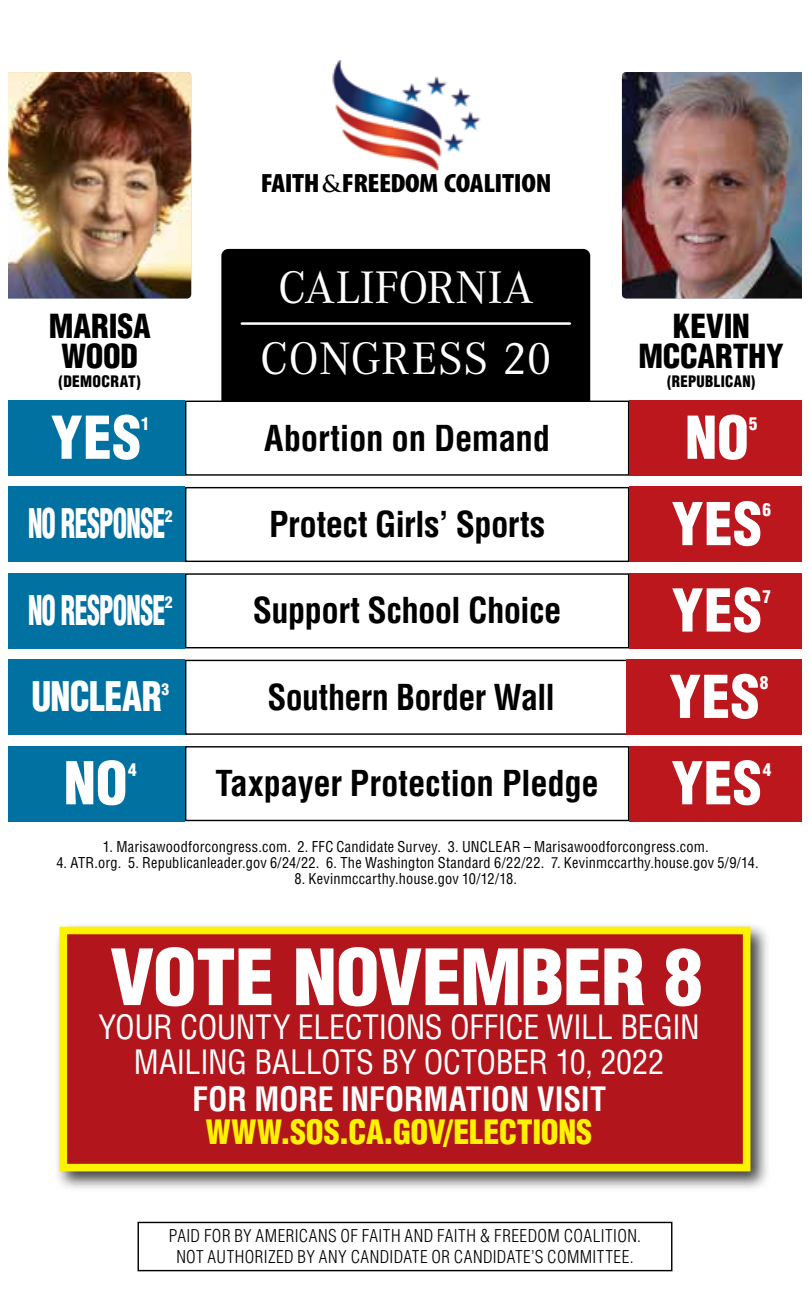
<style>
.page{position:relative;width:810px;height:1296px;background:#fff}
.page>*{position:absolute;margin:0;border:0;box-sizing:border-box;transform-origin:0 0}
.t1{font:900 condensed 75.6px "Helvetica LT Std";letter-spacing:-.02em;color:#fff;scale:1.05 1}
.t2{font:900 condensed 57.6px "Helvetica LT Std";letter-spacing:.005em;color:#fff}
.t3{font:47.25px/70.9px "Corporate A";letter-spacing:.005em;color:#fff;text-align:center}
.t4{font:900 condensed 39.82px "Helvetica LT Std";letter-spacing:-.02em;color:#fff;scale:.65 1}
.t5{font:900 condensed 39.82px "Helvetica LT Std";letter-spacing:-.02em;color:#fff;scale:.9 1}
.t6{font:700 condensed 34.88px "Helvetica LT Std";letter-spacing:-.015em;color:#000}
.t7{font:condensed 32.62px/35.3px "Helvetica LT Std";letter-spacing:-.01em;color:#fff;text-align:center}
.t8{font:900 condensed 32.62px "Helvetica LT Std";letter-spacing:-.01em;color:#fff200}
.t9{font:700 condensed 32.62px "Helvetica LT Std";letter-spacing:-.01em;color:#fff}
.t10{font:900 condensed 32.4px/30.8px "Helvetica LT Std";letter-spacing:-.005em;color:#000;text-align:center}
.t11{font:900 condensed 26.55px "Myriad Pro";letter-spacing:-.02em;color:#000;scale:1.11 1}
.t12{font:300 condensed 17.32px/20.7px "Helvetica LT Std";letter-spacing:.025em;color:#000;text-align:center}
.t13{font:900 condensed 17.32px "Helvetica LT Std";color:#fff}
.t14{font:900 condensed 15.75px "Helvetica LT Std";color:#fff}
.t15{font:900 condensed 15.53px "Helvetica LT Std";letter-spacing:.02em;color:#000;scale:.96 1}
.t16{font:900 condensed 15.53px "Helvetica LT Std";letter-spacing:.02em;color:#000}
.t17{font:condensed 14.62px "Helvetica LT Std";letter-spacing:.015em;color:#000}
.s1{font-family:"Trajan Pro";font-weight:700;font-stretch:normal;font-size:22.95px}
</style>
<div class="page">
<div style="left:138px;top:1222px;width:534px;height:49px;border:1px solid #000"></div>
<img style="left:332px;top:60px;width:149px;height:111px">
<div style="left:54px;top:921px;width:717px;height:271px;background:#000;opacity:.75"></div>
<div style="left:59px;top:927px;width:692px;height:244px;background:#b2151b;border:8px solid #fff200"></div>
<div style="left:221px;top:249px;width:369px;height:152px;background:#000"></div>
<img style="left:8px;top:72px;width:183px;height:226px">
<img style="left:622px;top:72px;width:180px;height:226px">
<div style="left:185px;top:487px;width:444px;height:75px;border:1px solid #000"></div>
<div style="left:0;top:487px;width:185px;height:75px;background:#0071a0"></div>
<div style="left:629px;top:487px;width:181px;height:75px;background:#bb171d"></div>
<div style="left:185px;top:401px;width:444px;height:75px;border:1px solid #000"></div>
<div style="left:0;top:401px;width:185px;height:75px;background:#0071a0"></div>
<div style="left:629px;top:401px;width:181px;height:75px;background:#bb171d"></div>
<div style="left:185px;top:746px;width:444px;height:75px;border:1px solid #000"></div>
<div style="left:0;top:746px;width:185px;height:75px;background:#0071a0"></div>
<div style="left:629px;top:746px;width:181px;height:75px;background:#bb171d"></div>
<div style="left:185px;top:573px;width:444px;height:75px;border:1px solid #000"></div>
<div style="left:0;top:573px;width:185px;height:75px;background:#0071a0"></div>
<div style="left:629px;top:573px;width:181px;height:75px;background:#bb171d"></div>
<div style="left:185px;top:660px;width:444px;height:75px;border:1px solid #000"></div>
<div style="left:0;top:660px;width:185px;height:75px;background:#0071a0"></div>
<div style="left:627px;top:660px;width:183px;height:75px;background:#bb171d"></div>
<hr style="left:242px;top:322px;width:328px;height:3px;background:#fff">
<div style="left:0;top:0;width:8px;height:1296px;background:#fff"></div>
<div style="left:803px;top:0;width:7px;height:1296px;background:#fff"></div>
<h3 class="t10" style="left:49px;top:310px;width:103px">MARISA<br>WOOD</h3>
<p class="t16" style="left:59px;top:372px;width:84px">(DEMOCRAT)</p>
<h3 class="t11" style="left:261px;top:167px;width:263px">FAITH<span class="s1">&amp;</span>FREEDOM COALITION</h3>
<h3 class="t3" style="left:260px;top:253px;width:293px">CALIFORNIA<br>CONGRESS 20</h3>
<h3 class="t10" style="left:639px;top:310px;width:147px">KEVIN<br>MCCARTHY</h3>
<p class="t15" style="left:667px;top:372px;width:93px">(REPUBLICAN)</p>
<h2 class="t2" style="left:51px;top:401px;width:92px">YES</h2>
<h3 class="t6" style="left:264px;top:416px;width:287px">Abortion on Demand</h3>
<p class="t13" style="left:141px;top:413px;width:10px">1</p>
<h2 class="t2" style="left:685px;top:401px;width:65px">NO</h2>
<p class="t13" style="left:749px;top:413px;width:10px">5</p>
<p class="t14" style="left:165px;top:506px;width:9px">2</p>
<h2 class="t2" style="left:672px;top:488px;width:92px">YES</h2>
<p class="t13" style="left:763px;top:499px;width:10px">6</p>
<h3 class="t4" style="left:28px;top:498px;width:213px">NO RESPONSE</h3>
<h3 class="t6" style="left:269px;top:502px;width:278px">Protect Girls’ Sports</h3>
<p class="t14" style="left:165px;top:593px;width:9px">2</p>
<h2 class="t2" style="left:672px;top:574px;width:92px">YES</h2>
<p class="t13" style="left:763px;top:585px;width:10px">7</p>
<h3 class="t4" style="left:28px;top:585px;width:213px">NO RESPONSE</h3>
<h3 class="t6" style="left:253px;top:589px;width:310px">Support School Choice</h3>
<p class="t14" style="left:161px;top:679px;width:9px">3</p>
<h2 class="t2" style="left:669px;top:660px;width:92px">YES</h2>
<p class="t13" style="left:760px;top:672px;width:10px">8</p>
<h3 class="t5" style="left:31px;top:671px;width:146px">UNCLEAR</h3>
<h3 class="t6" style="left:267px;top:675px;width:289px">Southern Border Wall</h3>
<h2 class="t2" style="left:64px;top:747px;width:65px">NO</h2>
<h3 class="t6" style="left:215px;top:762px;width:385px">Taxpayer Protection Pledge</h3>
<p class="t13" style="left:128px;top:758px;width:10px">4</p>
<h2 class="t2" style="left:671px;top:747px;width:92px">YES</h2>
<p class="t13" style="left:763px;top:758px;width:10px">4</p>
<p class="t17" style="left:103px;top:838px;width:607px">1. Marisawoodforcongress.com. 2. FFC Candidate Survey. 3. UNCLEAR – Marisawoodforcongress.com.</p>
<p class="t17" style="left:56px;top:853px;width:704px">4. ATR.org. 5. Republicanleader.gov 6/24/22. 6. The Washington Standard 6/22/22. 7. Kevinmccarthy.house.gov 5/9/14.</p>
<p class="t17" style="left:294px;top:869px;width:224px">8. Kevinmccarthy.house.gov 10/12/18.</p>
<h1 class="t1" style="left:110px;top:929px;width:566px">VOTE NOVEMBER 8</h1>
<h3 class="t7" style="left:98px;top:1009px;width:603px">YOUR COUNTY ELECTIONS OFFICE WILL BEGIN<br>MAILING BALLOTS BY OCTOBER 10, 2022</h3>
<h3 class="t9" style="left:192px;top:1079px;width:415px">FOR MORE INFORMATION VISIT</h3>
<h3 class="t8" style="left:206px;top:1111px;width:388px">WWW.SOS.CA.GOV/ELECTIONS</h3>
<p class="t12" style="left:169px;top:1226px;width:474px">PAID FOR BY AMERICANS OF FAITH AND FAITH &amp; FREEDOM COALITION.<br>NOT AUTHORIZED BY ANY CANDIDATE OR CANDIDATE’S COMMITTEE.</p>
</div>
